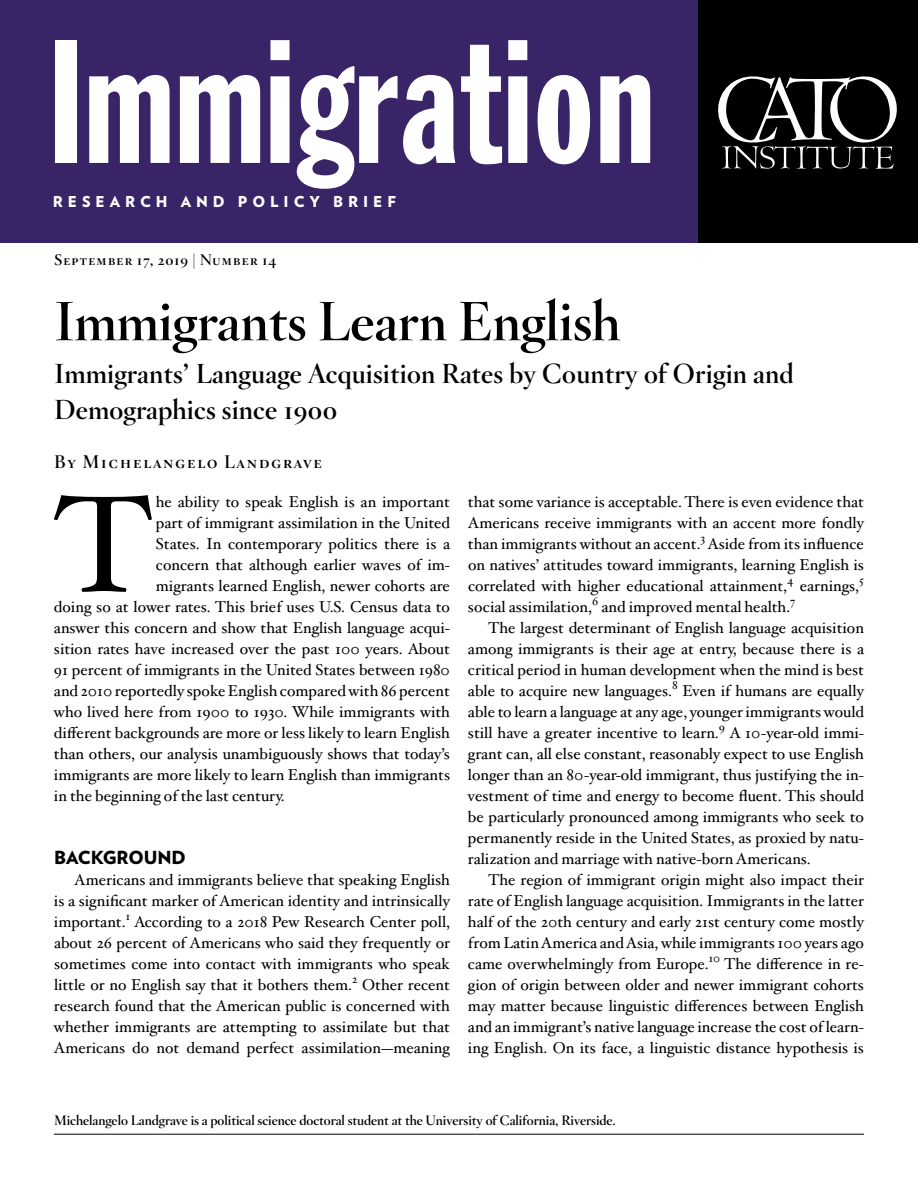
<style>
.page{position:relative;width:918px;height:1188px;background:#fff}
.page>*{position:absolute;margin:0;border:0;box-sizing:border-box;transform-origin:0 0}
.t1{font:172.5px "Franklin Gothic Std Extra Cond";letter-spacing:.015em;color:#fff;scale:.95 1}
.t2{font:137.55px "Hoefler Txt";color:#000}
.t3{font:700 54px "Hoefler Titling";color:#000}
.t4{font:700 27px/36px "Hoefler Titling";letter-spacing:.01em;color:#000}
.t5{font:700 18px "Hoefler Titling";letter-spacing:.075em;color:#000}
.t6{font:900 18px "Verlag";letter-spacing:-.005em;color:#000}
.t7{font:15.75px/21px "Hoefler Txt";color:#000;text-align:justify}
.t8{font:700 15px "Hoefler Titling";letter-spacing:.05em;color:#000}
.t9{font:900 15px "Verlag";letter-spacing:.33em;color:#fff}
.t10{font:700 13.5px "Hoefler Titling";color:#000}
</style>
<div class="page">
<div style="left:0;top:0;width:698px;height:243px;background:#392468"></div>
<div style="left:698px;top:0;width:220px;height:243px;background:#000"></div>
<svg style="left:718px;top:76px;width:179px;height:93px"></svg>
<hr style="left:54px;top:1134px;width:810px;height:1px;background:#000">
<h1 class="t1" style="left:50px;top:10px;width:638px">Immigration</h1>
<p class="t9" style="left:53px;top:189px;width:344px">RESEARCH AND POLICY BRIEF</p>
<p class="t8" style="left:54px;top:248px;width:224px">September 17, 2019 | Number 14</p>
<h3 class="t3" style="left:54px;top:278px;width:568px">Immigrants Learn English</h3>
<h3 class="t4" style="left:54px;top:353px;width:741px">Immigrants’ Language Acquisition Rates by Country of Origin and<br>Demographics since 1900</h3>
<p class="t5" style="left:54px;top:447px;width:270px">By Michelangelo Landgrave</p>
<h2 class="t2" style="left:54px;top:442px;width:99px">T</h2>
<p class="t7" style="left:156px;top:490px;width:296px">he ability to speak English is an important</p>
<p class="t7" style="left:468px;top:490px;width:398px">that some variance is acceptable. There is even evidence that Americans receive immigrants with an accent more fondly than immigrants without an accent.<sup>3</sup> Aside from its influence on natives’ attitudes toward immigrants, learning English is correlated with higher educational attainment,<sup>4</sup> earnings,<sup>5 </sup>social assimilation,<sup>6</sup> and improved mental health.<sup>7</sup></p>
<p class="t7" style="left:468px;top:616px;width:398px;text-indent:20px">The largest determinant of English language acquisition among immigrants is their age at entry, because there is a critical period in human development when the mind is best able to acquire new languages.<sup>8</sup> Even if humans are equally able to learn a language at any age, younger immigrants would still have a greater incentive to learn.<sup>9</sup> A 10-year-old immi&shy;grant can, all else constant, reasonably expect to use English longer than an 80-year-old immigrant, thus justifying the in&shy;vestment of time and energy to become fluent. This should be particularly pronounced among immigrants who seek to permanently reside in the United States, as proxied by natu&shy;ralization and marriage with native-born Americans.</p>
<p class="t7" style="left:468px;top:868px;width:398px;text-indent:20px">The region of immigrant origin might also impact their rate of English language acquisition. Immigrants in the latter half of the 20th century and early 21st century come mostly from Latin America and Asia, while immigrants 100 years ago came overwhelmingly from Europe.<sup>10</sup> The difference in re&shy;gion of origin between older and newer immigrant cohorts may matter because linguistic differences between English and an immigrant’s native language increase the cost of learn&shy;ing English. On its face, a linguistic distance hypothesis is</p>
<p class="t7" style="left:156px;top:511px;width:296px">part of immigrant assimilation in the United</p>
<p class="t7" style="left:156px;top:532px;width:296px">States. In contemporary politics there is a</p>
<p class="t7" style="left:156px;top:553px;width:296px">concern that although earlier waves of im-</p>
<p class="t7" style="left:156px;top:574px;width:296px">migrants learned English, newer cohorts are</p>
<p class="t7" style="left:54px;top:595px;width:397px">doing so at lower rates. This brief uses U.S. Census data to</p>
<p class="t7" style="left:54px;top:616px;width:398px">answer this concern and show that English language acqui-</p>
<p class="t7" style="left:54px;top:637px;width:398px">sition rates have increased over the past 100 years. About</p>
<p class="t7" style="left:54px;top:658px;width:398px">91 percent of immigrants in the United States between 1980</p>
<p class="t7" style="left:54px;top:679px;width:398px">and 2010 reportedly spoke English compared with 86 percent</p>
<p class="t7" style="left:54px;top:700px;width:398px">who lived here from 1900 to 1930. While immigrants with</p>
<p class="t7" style="left:54px;top:721px;width:398px">different backgrounds are more or less likely to learn English</p>
<p class="t7" style="left:54px;top:742px;width:398px">than others, our analysis unambiguously shows that today’s</p>
<p class="t7" style="left:54px;top:763px;width:398px">immigrants are more likely to learn English than immigrants</p>
<p class="t7" style="left:54px;top:784px;width:232px">in the beginning of the last century.</p>
<p class="t6" style="left:54px;top:843px;width:133px">BACKGROUND</p>
<p class="t7" style="left:54px;top:868px;width:398px;text-indent:20px">Americans and immigrants believe that speaking English is a significant marker of American identity and intrinsically important.<sup>1</sup> According to a 2018 Pew Research Center poll, about 26 percent of Americans who said they frequently or sometimes come into contact with immigrants who speak little or no English say that it bothers them.<sup>2</sup> Other recent research found that the American public is concerned with whether immigrants are attempting to assimilate but that Americans do not demand perfect assimilation—meaning</p>
<p class="t10" style="left:54px;top:1109px;width:563px">Michelangelo Landgrave is a political science doctoral student at the University of California, Riverside.</p>
</div>
